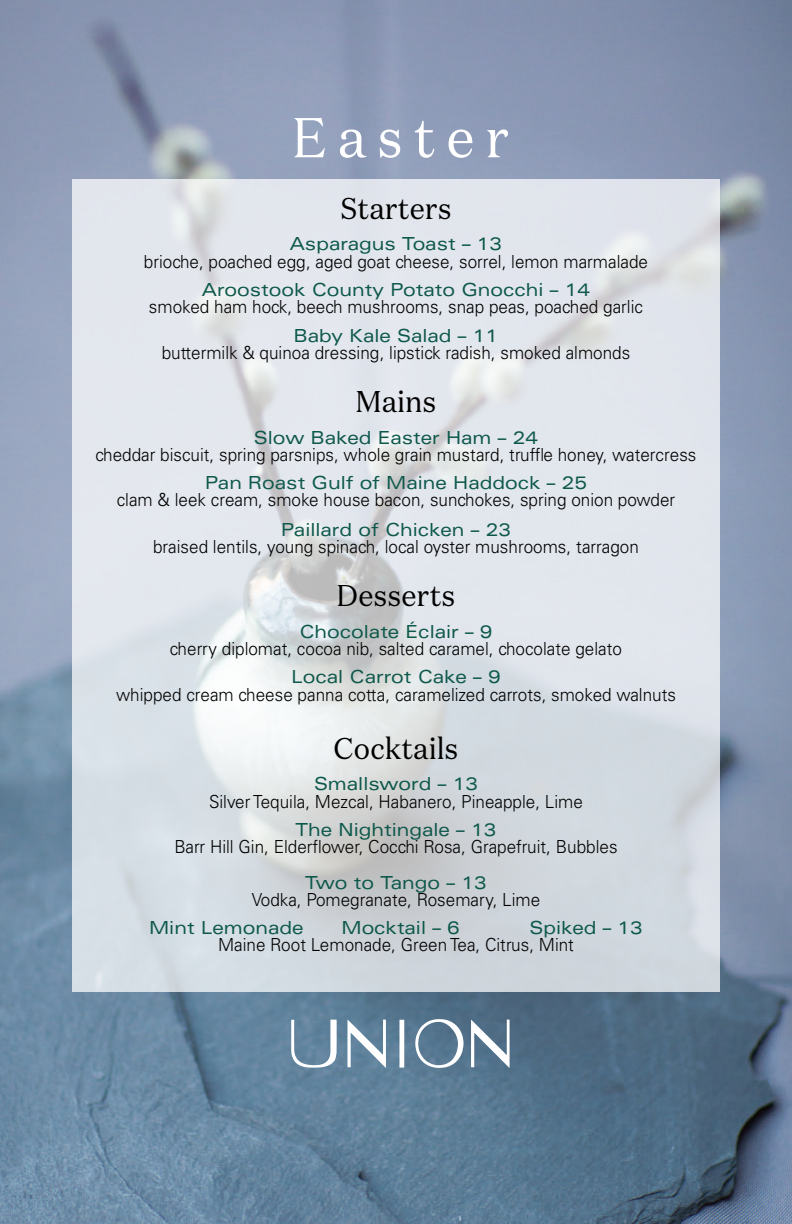
<style>
.page{position:relative;width:792px;height:1224px;background:#fff}
.page>*{position:absolute;margin:0;border:0;box-sizing:border-box;transform-origin:0 0}
.t1{font:56px "Domaine Text";letter-spacing:.2em;color:#fff;scale:.95 1}
.t2{font:30px "Domaine Text";color:#000;scale:.95 1}
.t3{font:300 18px "Univers LT Std";color:#000;scale:.95 1}
.t4{font:expanded 18px "Univers LT Std";color:#0d584b;scale:.95 1}
</style>
<div class="page">
<img style="left:0;top:0;width:792px;height:1224px">
<div style="left:72px;top:180px;width:648px;height:812px;background:#fff;opacity:.73"></div>
<svg style="left:471px;top:1019px;width:39px;height:49px"></svg>
<svg style="left:291px;top:1020px;width:46px;height:48px"></svg>
<svg style="left:347px;top:1019px;width:39px;height:49px"></svg>
<svg style="left:415px;top:1019px;width:49px;height:49px"></svg>
<div style="left:399px;top:1020px;width:5px;height:48px;background:#fff"></div>
<h1 class="t1" style="left:292px;top:115px;width:230px">Easter</h1>
<h2 class="t2" style="left:340px;top:197px;width:119px">Starters</h2>
<p class="t4" style="left:290px;top:237px;width:225px">Asparagus Toast – 13</p>
<p class="t3" style="left:144px;top:255px;width:532px">brioche, poached egg, aged goat cheese, sorrel, lemon marmalade</p>
<p class="t4" style="left:202px;top:283px;width:410px">Aroostook County Potato Gnocchi – 14</p>
<p class="t3" style="left:149px;top:300px;width:522px">smoked ham hock, beech mushrooms, snap peas, poached garlic</p>
<p class="t4" style="left:294px;top:329px;width:216px">Baby Kale Salad – 11</p>
<p class="t3" style="left:162px;top:346px;width:495px">buttermilk &amp; quinoa dressing, lipstick radish, smoked almonds</p>
<h2 class="t2" style="left:355px;top:390px;width:87px">Mains</h2>
<p class="t4" style="left:254px;top:431px;width:301px">Slow Baked Easter Ham – 24</p>
<p class="t3" style="left:96px;top:448px;width:634px">cheddar biscuit, spring parsnips, whole grain mustard, truffle honey, watercress</p>
<p class="t4" style="left:205px;top:476px;width:404px">Pan Roast Gulf of Maine Haddock – 25</p>
<p class="t3" style="left:117px;top:493px;width:589px">clam &amp; leek cream, smoke house bacon, sunchokes, spring onion powder</p>
<p class="t4" style="left:281px;top:523px;width:244px">Paillard of Chicken – 23</p>
<p class="t3" style="left:153px;top:540px;width:513px">braised lentils, young spinach, local oyster mushrooms, tarragon</p>
<h2 class="t2" style="left:337px;top:584px;width:127px">Desserts</h2>
<p class="t4" style="left:299px;top:625px;width:205px">Chocolate Éclair – 9</p>
<p class="t3" style="left:170px;top:642px;width:477px">cherry diplomat, cocoa nib, salted caramel, chocolate gelato</p>
<p class="t4" style="left:291px;top:670px;width:222px">Local Carrot Cake – 9</p>
<p class="t3" style="left:116px;top:688px;width:591px">whipped cream cheese panna cotta, caramelized carrots, smoked walnuts</p>
<h2 class="t2" style="left:333px;top:737px;width:133px">Cocktails</h2>
<p class="t4" style="left:314px;top:777px;width:174px">Smallsword – 13</p>
<p class="t3" style="left:209px;top:795px;width:395px">Silver Tequila, Mezcal, Habanero, Pineapple, Lime</p>
<p class="t4" style="left:296px;top:823px;width:213px">The Nightingale – 13</p>
<p class="t3" style="left:174px;top:840px;width:468px">Barr Hill Gin, Elderflower, Cocchi Rosa, Grapefruit, Bubbles</p>
<p class="t4" style="left:305px;top:876px;width:192px">Two to Tango – 13</p>
<p class="t3" style="left:252px;top:893px;width:305px">Vodka, Pomegranate, Rosemary, Lime</p>
<p class="t4" style="left:149px;top:921px;width:164px">Mint Lemonade</p>
<p class="t4" style="left:341px;top:921px;width:126px">Mocktail – 6</p>
<p class="t4" style="left:530px;top:921px;width:121px">Spiked – 13</p>
<p class="t3" style="left:218px;top:938px;width:376px">Maine Root Lemonade, Green Tea, Citrus, Mint</p>
</div>
